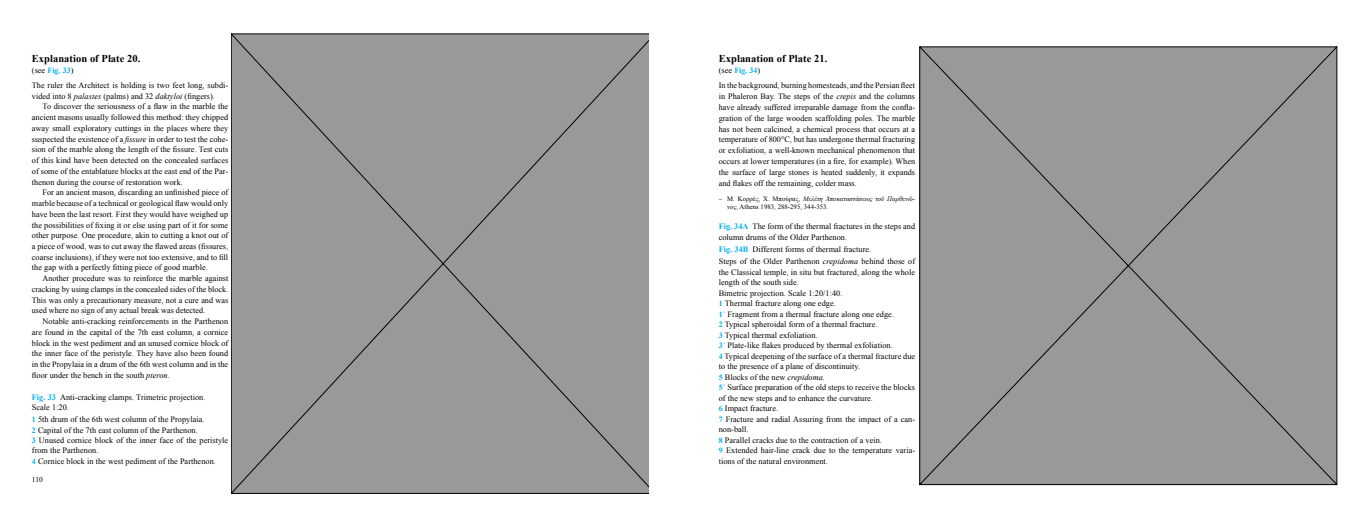
<style>
.page{position:relative;width:1361px;height:511px;background:#fff}
.page>*{position:absolute;margin:0;border:0;box-sizing:border-box;transform-origin:0 0}
.t1{font:700 10.5px "Times New Roman";letter-spacing:.005em;color:#000}
.t2{font:8.25px/10.7px "Times New Roman";letter-spacing:.005em;color:#000}
.t3{font:700 7.95px "Times New Roman";letter-spacing:.005em;color:#00aeef}
.t4{font:7.5px "Times New Roman";color:#000}
.t5{font:6.75px/8.2px "Times New Roman";letter-spacing:.005em;color:#000}
.s1{font-weight:400;font-size:8.25px;color:#000}
.s2{font-style:italic}
.s3{font-weight:700;color:#00aeef}
.s4{font-weight:700;font-size:7.95px;color:#00aeef}
</style>
<div class="page">
<div style="left:231px;top:34px;width:417px;height:459px;background:#999"></div>
<div style="left:919px;top:46px;width:418px;height:438px;background:#999"></div>
<p class="t1" style="left:32px;top:52px;width:110px">Explanation of Plate 20.</p>
<p class="t3" style="left:32px;top:65px;width:43px"><span class="s1">(see</span> Fig. 33<span class="s1">)</span></p>
<p class="t2" style="left:32px;top:79px;width:197px">The ruler the Architect is holding is two feet long, subdi&shy;vided into 8 <span class="s2">palastes</span> (palms) and 32 <span class="s2">daktyloi</span> (fingers).</p>
<p class="t2" style="left:32px;top:101px;width:198px;text-align:justify;text-indent:11px">To discover the seriousness of a flaw in the marble the ancient masons usually followed this method: they chipped away small exploratory cuttings in the places where they suspected the existence of a <span class="s2">fissure</span> in order to test the cohe&shy;sion of the marble along the length of the fissure. Test cuts of this kind have been detected on the concealed surfaces of some of the entablature blocks at the east end of the Par&shy;thenon during the course of restoration work.</p>
<p class="t2" style="left:32px;top:187px;width:198px;text-align:justify;text-indent:11px">For an ancient mason, discarding an unfinished piece of marble because of a technical or geological flaw would only have been the last resort. First they would have weighed up the possibilities of fixing it or else using part of it for some other purpose. One procedure, akin to cutting a knot out of a piece of wood, was to cut away the flawed areas (fissures, coarse inclusions), if they were not too extensive, and to fill the gap with a perfectly fitting piece of good marble.</p>
<p class="t2" style="left:32px;top:273px;width:198px;text-align:justify;text-indent:11px">Another procedure was to reinforce the marble against cracking by using clamps in the concealed sides of the block.<br>This was only a precautionary measure, not a cure and was used where no sign of any actual break was detected.</p>
<p class="t2" style="left:32px;top:315px;width:198px;text-align:justify;text-indent:11px">Notable anti-cracking reinforcements in the Parthenon are found in the capital of the 7th east column, a cornice block in the west pediment and an unused cornice block of the inner face of the peristyle. They have also been found in the Propylaia in a drum of the 6th west column and in the floor under the bench in the south <span class="s2">pteron</span>.</p>
<p class="t2" style="left:32px;top:392px;width:175px;line-height:9.8px"><span class="s3">Fig. 33</span> Anti-cracking clamps. Trimetric projection.<br>Scale 1:20.</p>
<p class="t2" style="left:32px;top:414px;width:198px;line-height:10.4px"><span class="s4">1</span> 5th drum of the 6th west column of the Propylaia.<br><span class="s4">2</span> Capital of the 7th east column of the Parthenon.<br><span class="s4">3</span> Unused cornice block of the inner face of the peristyle from the Parthenon.<br><span class="s4">4</span> Cornice block in the west pediment of the Parthenon.</p>
<p class="t4" style="left:32px;top:474px;width:12px">110</p>
<p class="t1" style="left:719px;top:52px;width:110px">Explanation of Plate 21.</p>
<p class="t3" style="left:719px;top:65px;width:43px"><span class="s1">(see</span> Fig. 34<span class="s1">)</span></p>
<p class="t2" style="left:719px;top:80px;width:198px;text-align:justify">In the background, burning homesteads, and the Persian fleet in Phaleron Bay. The steps of the <span class="s2">crepis</span> and the columns have already suffered irreparable damage from the confla&shy;gration of the large wooden scaffolding poles. The marble has not been calcined, a chemical process that occurs at a temperature of 800°C, but has undergone thermal fracturing or exfoliation, a well-known mechanical phenomenon that occurs at lower temperatures (in a fire, for example). When the surface of large stones is heated suddenly, it expands and flakes off the remaining, colder mass.</p>
<p class="t5" style="left:727px;top:194px;width:189px;text-indent:-9px">‒ Μ. Κορρές, X. Μπούρας, <span class="s2">Μελέτη Ἀποκαταστάσεως τοῦ Παρθενῶ&shy;νος</span>, Athens 1983, 288-295, 344-353.</p>
<p class="t2" style="left:719px;top:221px;width:198px"><span class="s3">Fig. 34A</span> The form of the thermal fractures in the steps and column drums of the Older Parthenon.</p>
<p class="t2" style="left:719px;top:243px;width:198px;line-height:12px"><span class="s3">Fig. 34B</span> Different forms of thermal fracture.<br>Steps of the Older Parthenon <span class="s2">crepidoma</span> behind those of</p>
<p class="t2" style="left:719px;top:266px;width:198px;line-height:10.5px">the Classical temple, in situ but fractured, along the whole length of the south side.<br>Bimetric projection. Scale 1:20/1:40.<br><span class="s4">1</span> Thermal fracture along one edge.<br><span class="s4">1΄</span> Fragment from a thermal fracture along one edge.<br><span class="s4">2</span> Typical spheroidal form of a thermal fracture.<br><span class="s4">3</span> Typical thermal exfoliation.<br><span class="s4">3΄</span> Plate-like flakes produced by thermal exfoliation.<br><span class="s4">4</span> Typical deepening of the surface of a thermal fracture due to the presence of a plane of discontinuity.<br><span class="s4">5</span> Blocks of the new <span class="s2">crepidoma</span>.<br><span class="s4">5΄</span> Surface preparation of the old steps to receive the blocks of the new steps and to enhance the curvature.<br><span class="s4">6</span> Impact fracture.<br><span class="s4">7</span> Fracture and radial Assuring from the impact of a can&shy;non-ball.<br><span class="s4">8</span> Parallel cracks due to the contraction of a vein.<br><span class="s4">9</span> Extended hair-line crack due to the temperature varia&shy;tions of the natural environment.</p>
</div>
